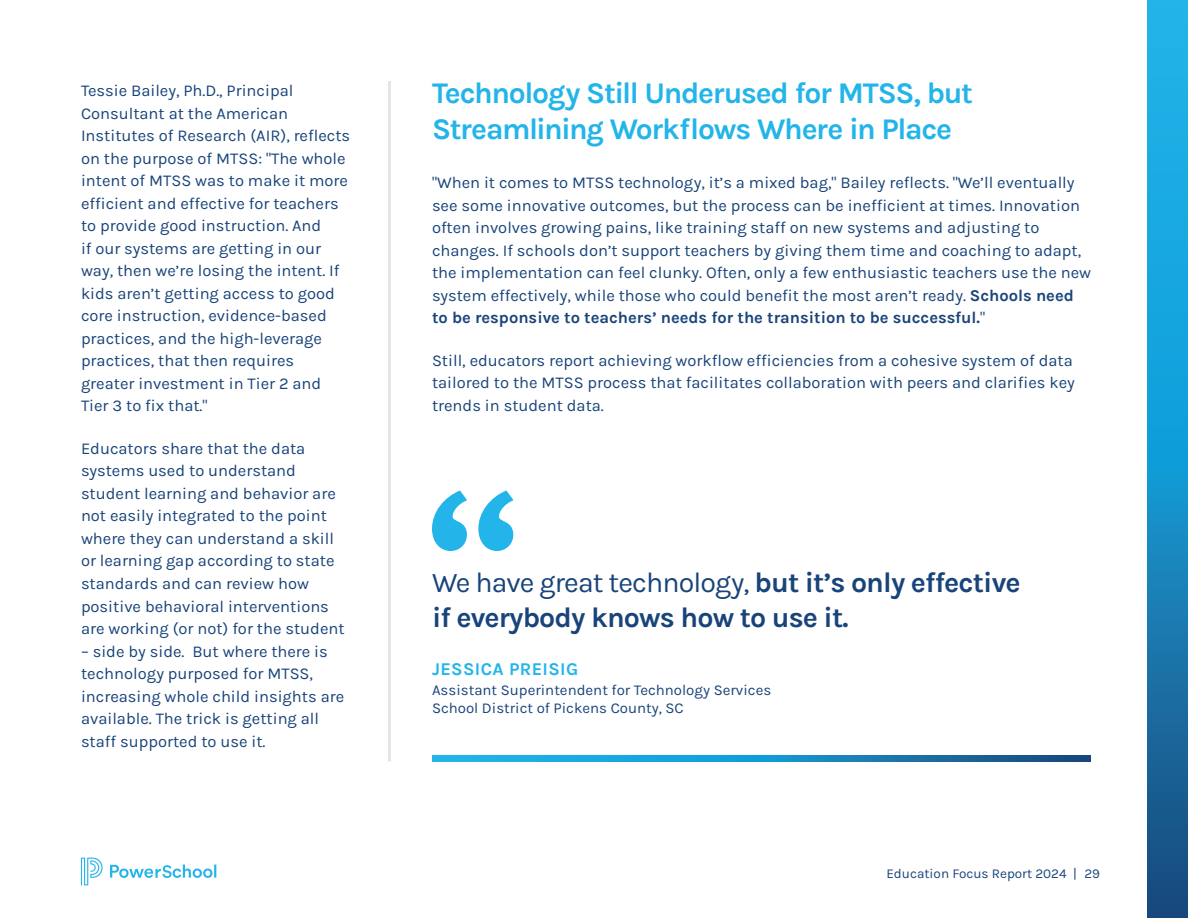
<style>
.page{position:relative;width:1188px;height:918px;background:#fff}
.page>*{position:absolute;margin:0;border:0;box-sizing:border-box;transform-origin:0 0}
.t1{font:700 30px/36px "Karla";letter-spacing:-.045em;color:#23b5e9}
.t2{font:700 28.5px/34.5px "Karla";letter-spacing:-.03em;color:#19447a}
.t3{font:700 18px "Karla";letter-spacing:.02em;color:#23b5e9}
.t4{font:16.5px/22.5px "Karla";color:#19447a}
.t5{font:15px/18px "Karla";color:#19447a}
.t6{font:13.5px "Karla";color:#19447a}
.s1{font-weight:700}
.s2{font-weight:400}
</style>
<div class="page">
<svg style="left:432px;top:490px;width:82px;height:61px"></svg>
<svg style="left:432px;top:756px;width:658px;height:5px;background:#188cc2"></svg>
<hr style="left:388px;top:81px;width:3px;height:680px;background:#e7e5e4">
<svg style="left:81px;top:858px;width:22px;height:27px"></svg>
<svg style="left:110px;top:865px;width:106px;height:13px"></svg>
<svg style="left:1148px;top:0;width:40px;height:918px;background:#188cc3"></svg>
<p class="t4" style="left:81px;top:79px;width:271px">Tessie Bailey, Ph.D., Principal<br>Consultant at the American<br>Institutes of Research (AIR), reflects on the purpose of MTSS: "The whole intent of MTSS was to make it more efficient and effective for teachers to provide good instruction. And<br>if our systems are getting in our way, then we’re losing the intent. If kids aren’t getting access to good core instruction, evidence-based practices, and the high-leverage practices, that then requires greater investment in Tier 2 and<br>Tier 3 to fix that."</p>
<p class="t4" style="left:81px;top:437px;width:265px">Educators share that the data systems used to understand student learning and behavior are not easily integrated to the point where they can understand a skill or learning gap according to state standards and can review how positive behavioral interventions are working (or not) for the student</p>
<p class="t4" style="left:81px;top:639px;width:265px">– side by side. But where there is technology purposed for MTSS, increasing whole child insights are available. The trick is getting all staff supported to use it.</p>
<h1 class="t1" style="left:432px;top:73px;width:543px">Technology Still Underused for MTSS, but<br>Streamlining Workflows Where in Place</h1>
<p class="t4" style="left:432px;top:171px;width:661px">"When it comes to MTSS technology, it’s a mixed bag," Bailey reflects. "We’ll eventually see some innovative outcomes, but the process can be inefficient at times. Innovation often involves growing pains, like training staff on new systems and adjusting to changes. If schools don’t support teachers by giving them time and coaching to adapt, the implementation can feel clunky. Often, only a few enthusiastic teachers use the new system effectively, while those who could benefit the most aren’t ready. <span class="s1">Schools need to be responsive to teachers’ needs for the transition to be successful.</span>"</p>
<p class="t4" style="left:432px;top:349px;width:644px">Still, educators report achieving workflow efficiencies from a cohesive system of data tailored to the MTSS process that facilitates collaboration with peers and clarifies key trends in student data.</p>
<h2 class="t2" style="left:432px;top:564px;width:590px"><span class="s2">We have great technology,</span> but it’s only effective if everybody knows how to use it.</h2>
<p class="t3" style="left:432px;top:657px;width:148px">JESSICA PREISIG</p>
<p class="t5" style="left:432px;top:680px;width:341px">Assistant Superintendent for Technology Services<br>School District of Pickens County, SC</p>
<p class="t6" style="left:886px;top:865px;width:215px">Education Focus Report 2024 | 29</p>
</div>
